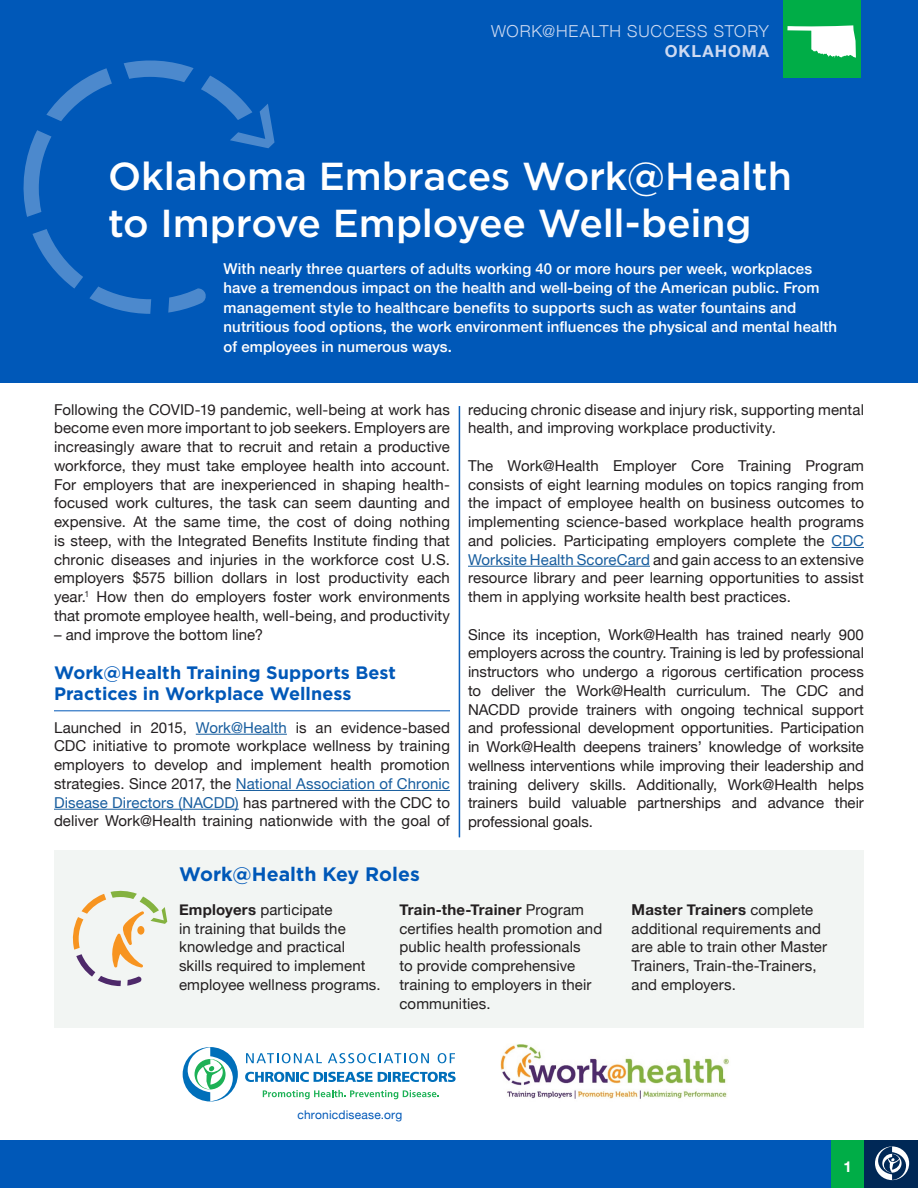
<style>
.page{position:relative;width:918px;height:1188px;background:#fff}
.page>*{position:absolute;margin:0;border:0;box-sizing:border-box;transform-origin:0 0}
.Headline{font:500 39px/46.8px "Gotham";letter-spacing:-.005em;color:#fff}
.Subhead{font:700 19.5px "Gotham";color:#0058b8}
.Subhead-2{font:700 18px/21px "Gotham";letter-spacing:.005em;color:#0058b8}
.t1{font:300 16.5px "Helvetica Neue";letter-spacing:.05em;color:#cddaf2}
.t2{font:700 16.5px "Helvetica Neue";letter-spacing:.06em;color:#cddaf2}
.t3{font:15px/18.8px "Helvetica Neue";letter-spacing:.005em;color:#231f20;text-align:justify}
.t4{font:500 15px/19.5px "Helvetica Neue";letter-spacing:.01em;color:#fff}
.t5{font:700 15px "Helvetica Neue";color:#fff}
.t6{font:12px "Helvetica Neue";letter-spacing:.015em;color:#0058b8}
.s1{color:#175d9e}
.s2{font-weight:700}
</style>
<div class="page">
<div style="left:0;top:0;width:918px;height:382px;background:#0058b8"></div>
<hr style="left:54px;top:710px;width:396px;height:1px;background:#0058b8">
<hr style="left:196px;top:734px;width:91px;height:1px;background:#175d9e">
<hr style="left:236px;top:790px;width:214px;height:1px;background:#175d9e">
<hr style="left:54px;top:809px;width:185px;height:1px;background:#175d9e">
<hr style="left:832px;top:547px;width:32px;height:1px;background:#175d9e">
<hr style="left:468px;top:566px;width:182px;height:1px;background:#175d9e">
<div style="left:54px;top:850px;width:810px;height:178px;background:#f2f5f3"></div>
<svg style="left:73px;top:891px;width:94px;height:95px"></svg>
<img style="left:500px;top:1044px;width:229px;height:55px">
<svg style="left:246px;top:1053px;width:76px;height:10px"></svg>
<svg style="left:328px;top:1053px;width:101px;height:10px"></svg>
<svg style="left:438px;top:1053px;width:17px;height:10px"></svg>
<svg style="left:263px;top:1090px;width:176px;height:9px"></svg>
<svg style="left:245px;top:1072px;width:211px;height:10px"></svg>
<svg style="left:183px;top:1047px;width:55px;height:54px"></svg>
<div style="left:783px;top:0;width:78px;height:78px;background:#00ad47"></div>
<svg style="left:787px;top:25px;width:69px;height:33px"></svg>
<div style="left:0;top:1140px;width:838px;height:48px;background:#0058b8"></div>
<div style="left:848px;top:1140px;width:70px;height:48px;background:#002856"></div>
<svg style="left:875px;top:1146px;width:34px;height:34px"></svg>
<div style="left:832px;top:1140px;width:32px;height:48px;background:#00ad47"></div>
<hr style="left:459px;top:406px;width:1px;height:431px;background:#0058b8">
<svg style="left:33px;top:229px;width:50px;height:60px"></svg>
<svg style="left:89px;top:286px;width:62px;height:28px"></svg>
<svg style="left:124px;top:60px;width:70px;height:22px"></svg>
<svg style="left:24px;top:130px;width:27px;height:87px"></svg>
<svg style="left:46px;top:68px;width:66px;height:53px"></svg>
<svg style="left:168px;top:288px;width:38px;height:25px"></svg>
<svg style="left:201px;top:76px;width:74px;height:72px"></svg>
<p class="t1" style="left:491px;top:18px;width:279px">WORK@HEALTH SUCCESS STORY</p>
<p class="t2" style="left:665px;top:38px;width:106px">OKLAHOMA</p>
<p class="Headline" style="left:108px;top:152px;width:686px">Oklahoma Embraces Work@Health to Improve Employee Well-being</p>
<p class="t4" style="left:224px;top:258px;width:615px">With nearly three quarters of adults working 40 or more hours per week, workplaces have a tremendous impact on the health and well-being of the American public. From management style to healthcare benefits to supports such as water fountains and nutritious food options, the work environment influences the physical and mental health of employees in numerous ways.</p>
<p class="t3" style="left:54px;top:401px;width:398px">Following the COVID-19 pandemic, well-being at work has become even more important to job seekers. Employers are increasingly aware that to recruit and retain a productive workforce, they must take employee health into account.<br>For employers that are inexperienced in shaping health&shy;focused work cultures, the task can seem daunting and expensive. At the same time, the cost of doing nothing is steep, with the Integrated Benefits Institute finding that chronic diseases and injuries in the workforce cost U.S. employers $575 billion dollars in lost productivity each year.<sup>1</sup> How then do employers foster work environments that promote employee health, well-being, and productivity</p>
<p class="t3" style="left:54px;top:626px;width:211px">– and improve the bottom line?</p>
<p class="Subhead-2" style="left:54px;top:662px;width:344px">Work@Health Training Supports Best<br>Practices in Workplace Wellness</p>
<p class="t3" style="left:54px;top:719px;width:398px">Launched in 2015, <span class="s1">Work@Health</span> is an evidence-based CDC initiative to promote workplace wellness by training employers to develop and implement health promotion strategies. Since 2017, the <span class="s1">National Association of Chronic Disease Directors (NACDD)</span> has partnered with the CDC to deliver Work@Health training nationwide with the goal of</p>
<p class="t3" style="left:468px;top:401px;width:398px">reducing chronic disease and injury risk, supporting mental health, and improving workplace productivity.</p>
<p class="t3" style="left:468px;top:457px;width:398px">The Work@Health Employer Core Training Program consists of eight learning modules on topics ranging from the impact of employee health on business outcomes to implementing science-based workplace health programs and policies. Participating employers complete the <span class="s1">CDC Worksite Health ScoreCard</span> and gain access to an extensive resource library and peer learning opportunities to assist them in applying worksite health best practices.</p>
<p class="t3" style="left:468px;top:626px;width:398px">Since its inception, Work@Health has trained nearly 900 employers across the country. Training is led by professional instructors who undergo a rigorous certification process to deliver the Work@Health curriculum. The CDC and NACDD provide trainers with ongoing technical support and professional development opportunities. Participation in Work@Health deepens trainers’ knowledge of worksite wellness interventions while improving their leadership and training delivery skills. Additionally, Work@Health helps trainers build valuable partnerships and advance their professional goals.</p>
<p class="Subhead" style="left:179px;top:861px;width:242px">Work@Health Key Roles</p>
<p class="t3" style="left:179px;top:901px;width:203px;text-align:left"><span class="s2">Employers</span> participate<br>in training that builds the knowledge and practical skills required to implement employee wellness programs.</p>
<p class="t3" style="left:399px;top:901px;width:204px;text-align:left"><span class="s2">Train-the-Trainer</span> Program certifies health promotion and public health professionals<br>to provide comprehensive training to employers in their communities.</p>
<p class="t3" style="left:632px;top:901px;width:197px;text-align:left"><span class="s2">Master Trainers</span> complete additional requirements and are able to train other Master<br>Trainers, Train-the-Trainers, and employers.</p>
<p class="t6" style="left:297px;top:1106px;width:106px">chronicdisease.org</p>
<p class="t5" style="left:844px;top:1154px;width:10px">1</p>
<p class="t5" style="left:844px;top:1160px;width:10px">1</p>
</div>
